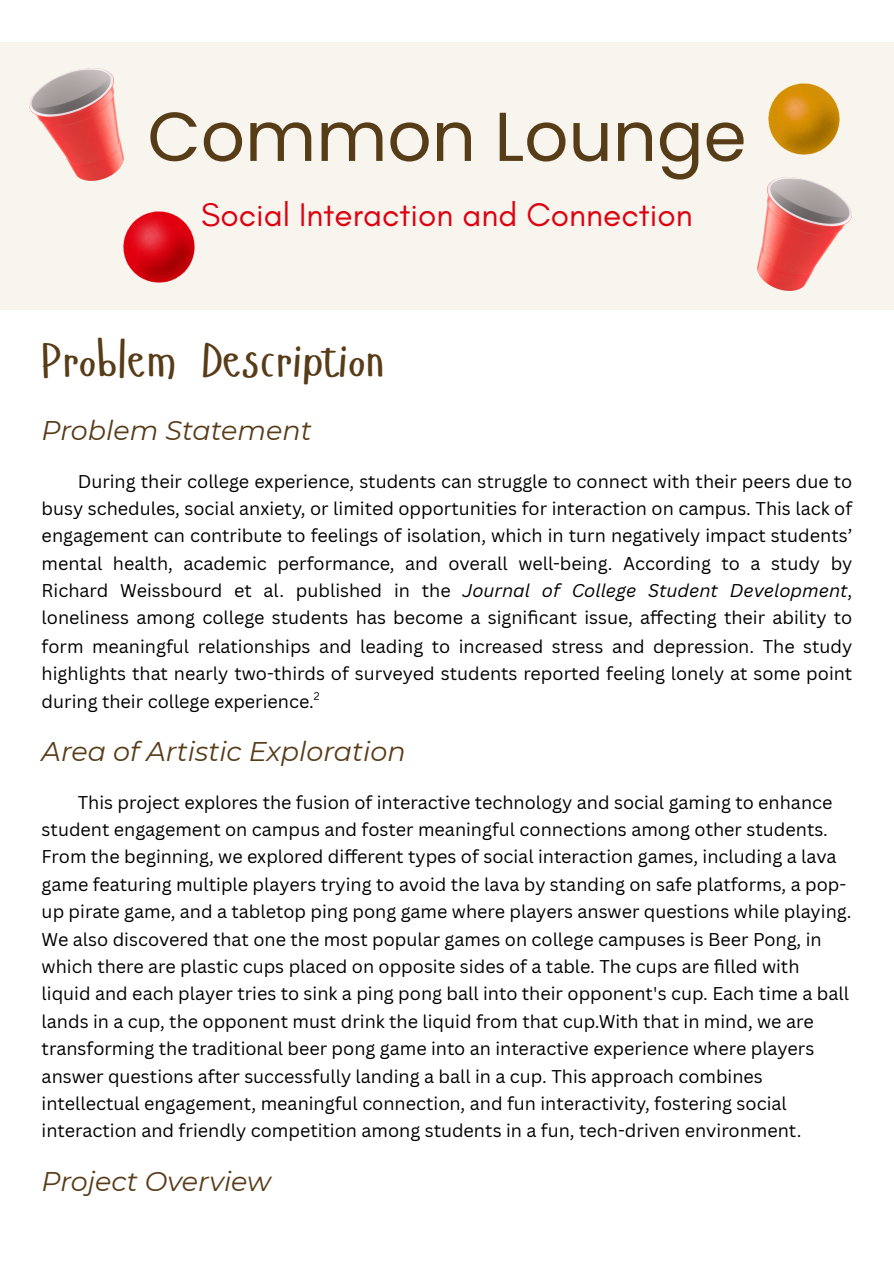
<style>
.page{position:relative;width:894px;height:1263px;background:#fff}
.page>*{position:absolute;margin:0;border:0;box-sizing:border-box;transform-origin:0 0}
.t1{font:69px "Poppins";color:#573c18}
.t2{font:48px "Hangyaboly";color:#583c18}
.t3{font:33.3px "Glacial Indifference";color:#dc0211}
.t4{font:italic 27px "Montserrat";color:#583c18}
.t5{font:18px/27.3px "Canva Sans";color:#000;text-align:justify}
.s1{font-style:italic}
</style>
<div class="page">
<div style="left:0;top:42px;width:893px;height:267px;background:#f8f4ee"></div>
<img style="left:757px;top:178px;width:93px;height:112px">
<img style="left:30px;top:68px;width:93px;height:113px">
<img style="left:768px;top:84px;width:71px;height:71px">
<img style="left:123px;top:211px;width:71px;height:71px">
<h1 class="t1" style="left:147px;top:88px;width:600px">Common Lounge</h1>
<h3 class="t3" style="left:201px;top:194px;width:492px">Social Interaction and Connection</h3>
<h1 class="t2" style="left:42px;top:330px;width:345px">Problem Description</h1>
<p class="t4" style="left:42px;top:414px;width:271px">Problem Statement</p>
<p class="t5" style="left:42px;top:468px;width:811px;text-indent:36px">During their college experience, students can struggle to connect with their peers due to busy schedules, social anxiety, or limited opportunities for interaction on campus. This lack of engagement can contribute to feelings of isolation, which in turn negatively impact students’ mental health, academic performance, and overall well-being. According to a study by Richard Weissbourd et al. published in the <span class="s1">Journal of College Student Development</span>, loneliness among college students has become a signifi cant issue, affecting their ability to form meaningful relationships and leading to increased stress and depression. The study highlights that nearly two-thirds of surveyed students reported feeling lonely at some point during their college experience.<sup>2</sup></p>
<p class="t4" style="left:42px;top:734px;width:365px">Area of Artistic Exploration</p>
<p class="t5" style="left:42px;top:788px;width:811px;text-align:left;text-indent:36px">This project explores the fusion of interactive technology and social gaming to enhance student engagement on campus and foster meaningful connections among other students.<br>From the beginning, we explored different types of social interaction games, including a lava game featuring multiple players trying to avoid the lava by standing on safe platforms, a pop&shy;up pirate game, and a tabletop ping pong game where players answer questions while playing.<br>We also discovered that one the most popular games on college campuses is Beer Pong, in which there are plastic cups placed on opposite sides of a table. The cups are fi lled with liquid and each player tries to sink a ping pong ball into their opponent's cup. Each time a ball lands in a cup, the opponent must drink the liquid from that cup.With that in mind, we are transforming the traditional beer pong game into an interactive experience where players answer questions after successfully landing a ball in a cup. This approach combines intellectual engagement, meaningful connection, and fun interactivity, fostering social interaction and friendly competition among students in a fun, tech-driven environment.</p>
<p class="t4" style="left:42px;top:1165px;width:231px">Project Overview</p>
</div>
